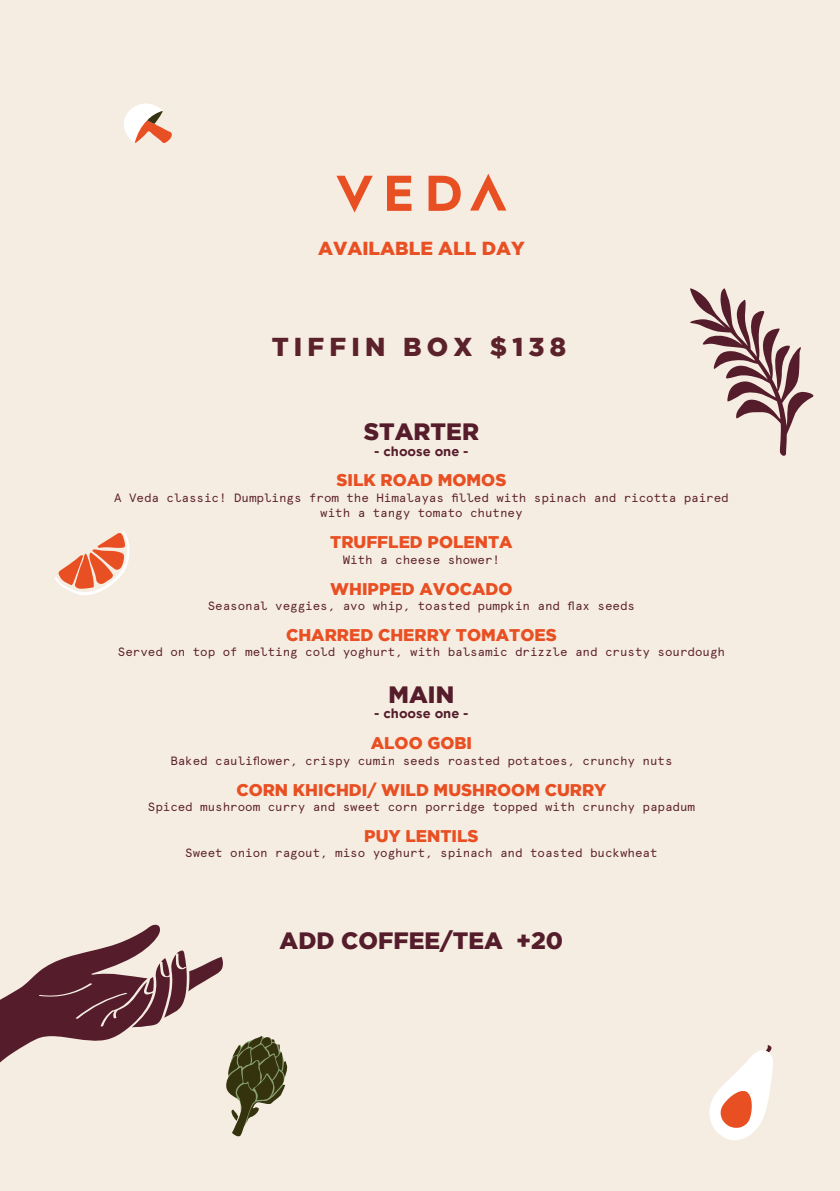
<style>
.page{position:relative;width:840px;height:1191px;background:#fff}
.page>*{position:absolute;margin:0;border:0;box-sizing:border-box;transform-origin:0 0}
.t1{font:900 25.8px "Gotham";letter-spacing:.2em;color:#5c222b}
.t2{font:900 23.6px "Gotham";color:#551d2b}
.t3{font:900 18.8px "Gotham";color:#e85024}
.t4{font:900 17px "Gotham";color:#e85024}
.t5{font:700 13px "Gotham";color:#551d2b}
.t6{font:12px/15.4px "Apercu Mono";color:#5c222b;text-align:center}
</style>
<div class="page">
<div style="left:0;top:0;width:839px;height:1191px;background:#f6ede2"></div>
<svg style="left:709px;top:1045px;width:64px;height:95px"></svg>
<svg style="left:124px;top:103px;width:48px;height:40px"></svg>
<svg style="left:690px;top:288px;width:123px;height:168px"></svg>
<svg style="left:55px;top:531px;width:74px;height:64px"></svg>
<svg style="left:0;top:924px;width:288px;height:213px"></svg>
<svg style="left:336px;top:176px;width:124px;height:36px"></svg>
<svg style="left:470px;top:174px;width:36px;height:36px"></svg>
<h3 class="t3" style="left:318px;top:237px;width:208px">AVAILABLE ALL DAY</h3>
<h1 class="t1" style="left:271px;top:332px;width:295px">TIFFIN BOX $138</h1>
<h2 class="t2" style="left:363px;top:418px;width:117px">STARTER</h2>
<p class="t5" style="left:374px;top:443px;width:96px">- choose one -</p>
<h3 class="t4" style="left:336px;top:470px;width:171px">SILK ROAD MOMOS</h3>
<p class="t6" style="left:114px;top:490px;width:615px">A Veda classic! Dumplings from the Himalayas filled with spinach and ricotta paired with a tangy tomato chutney</p>
<h3 class="t4" style="left:330px;top:532px;width:184px">TRUFFLED POLENTA</h3>
<p class="t6" style="left:342px;top:552px;width:159px">With a cheese shower!</p>
<h3 class="t4" style="left:330px;top:579px;width:184px">WHIPPED AVOCADO</h3>
<p class="t6" style="left:208px;top:598px;width:428px">Seasonal veggies, avo whip, toasted pumpkin and flax seeds</p>
<h3 class="t4" style="left:286px;top:625px;width:272px">CHARRED CHERRY TOMATOES</h3>
<p class="t6" style="left:118px;top:644px;width:608px">Served on top of melting cold yoghurt, with balsamic drizzle and crusty sourdough</p>
<h2 class="t2" style="left:388px;top:681px;width:67px">MAIN</h2>
<p class="t5" style="left:374px;top:706px;width:96px">- choose one -</p>
<h3 class="t4" style="left:370px;top:733px;width:103px">ALOO GOBI</h3>
<p class="t6" style="left:170px;top:752px;width:503px">Baked cauliflower, crispy cumin seeds roasted potatoes, crunchy nuts</p>
<h3 class="t4" style="left:236px;top:779px;width:371px">CORN KHICHDI/ WILD MUSHROOM CURRY</h3>
<p class="t6" style="left:148px;top:799px;width:548px">Spiced mushroom curry and sweet corn porridge topped with crunchy papadum</p>
<h3 class="t4" style="left:364px;top:826px;width:116px">PUY LENTILS</h3>
<p class="t6" style="left:185px;top:845px;width:473px">Sweet onion ragout, miso yoghurt, spinach and toasted buckwheat</p>
<h2 class="t2" style="left:279px;top:926px;width:285px">ADD COFFEE/TEA +20</h2>
</div>
